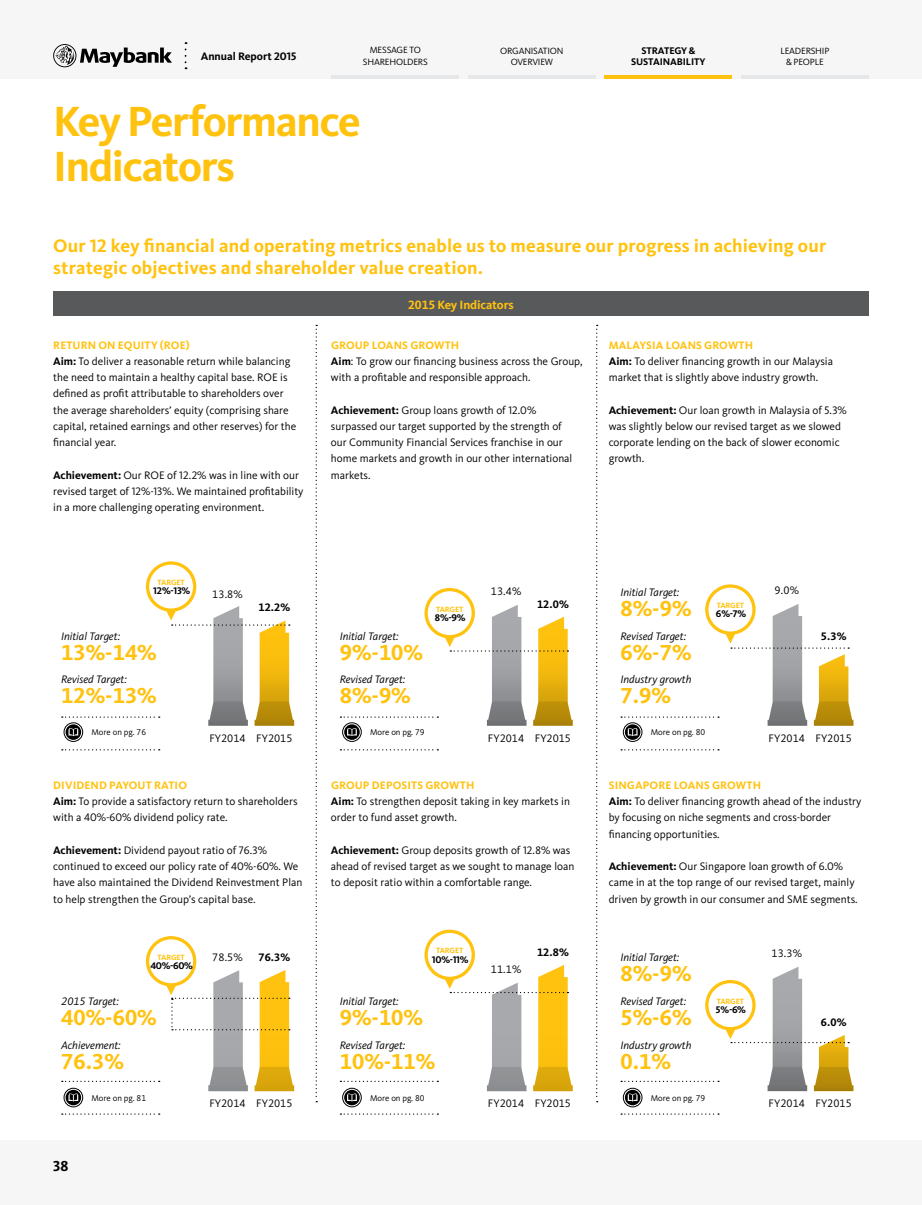
<style>
.page{position:relative;width:922px;height:1205px;background:#fff}
.page>*{position:absolute;margin:0;border:0;box-sizing:border-box;transform-origin:0 0}
.t1{font:700 43.75px/45px "Kievit OT";letter-spacing:-.03em;color:#ffc20e}
.t2{font:700 22.5px "Kievit OT";color:#ffc20e}
.t3{font:700 18.75px/22.5px "Kievit OT";letter-spacing:.01em;color:#ffc20e}
.t4{font:700 15px "Kievit OT";color:#000}
.t5{font:700 12.5px "Kievit OT";letter-spacing:-.01em;color:#ffc20e}
.t6{font:11.25px/16.2px "Kievit OT";color:#000}
.t7{font:italic 11.25px "Kievit OT";color:#000}
.t8{font:700 11.25px "Kievit OT";color:#000}
.t9{font:700 10px/11.2px "Kievit OT";letter-spacing:-.015em;color:#000;text-align:center}
.t10{font:9.38px/11.2px "Kievit OT";letter-spacing:-.02em;color:#000;text-align:center}
.t11{font:8.75px "Kievit OT";color:#000}
.t12{font:700 7.88px "Kievit OT";letter-spacing:-.02em;color:#ffc20e}
.s1{font-weight:700;color:#ffc20e}
.s2{font-weight:700}
</style>
<div class="page">
<div style="left:0;top:0;width:921px;height:103px;background:#f6f6f6"></div>
<div style="left:0;top:1120px;width:921px;height:85px;background:#f6f6f6"></div>
<svg style="left:184px;top:42px;width:2px;height:27px"></svg>
<svg style="left:53px;top:44px;width:119px;height:23px"></svg>
<div style="left:0;top:79px;width:921px;height:1061px;background:#fff"></div>
<hr style="left:741px;top:75px;width:127px;height:4px;background:#e6e7e8">
<hr style="left:604px;top:75px;width:128px;height:4px;background:#ffc20e">
<hr style="left:468px;top:75px;width:127px;height:4px;background:#e6e7e8">
<hr style="left:331px;top:75px;width:128px;height:4px;background:#e6e7e8">
<svg style="left:315px;top:325px;width:2px;height:777px"></svg>
<svg style="left:596px;top:325px;width:1px;height:777px"></svg>
<svg style="left:624px;top:724px;width:16px;height:16px"></svg>
<div style="left:623px;top:722px;width:19px;height:20px;border:1px solid #000;border-radius:50%"></div>
<div style="left:624px;top:1090px;width:16px;height:15px;background:#000;border-radius:50%"></div>
<div style="left:623px;top:1088px;width:19px;height:19px;border:1px solid #000;border-radius:50%"></div>
<div style="left:66px;top:1090px;width:15px;height:15px;background:#000;border-radius:50%"></div>
<div style="left:64px;top:1088px;width:19px;height:19px;border:1px solid #000;border-radius:50%"></div>
<svg style="left:344px;top:724px;width:15px;height:16px"></svg>
<div style="left:342px;top:722px;width:19px;height:20px;border:1px solid #000;border-radius:50%"></div>
<svg style="left:344px;top:1090px;width:15px;height:15px"></svg>
<div style="left:342px;top:1088px;width:19px;height:19px;border:1px solid #000;border-radius:50%"></div>
<div style="left:53px;top:291px;width:815px;height:24px;background:#58595b"></div>
<svg style="left:66px;top:724px;width:15px;height:16px"></svg>
<div style="left:64px;top:722px;width:19px;height:20px;border:1px solid #000;border-radius:50%"></div>
<svg style="left:62px;top:749px;width:98px;height:1px"></svg>
<svg style="left:62px;top:561px;width:232px;height:175px"></svg>
<svg style="left:62px;top:1113px;width:98px;height:1px"></svg>
<svg style="left:340px;top:749px;width:98px;height:1px"></svg>
<svg style="left:340px;top:588px;width:232px;height:148px"></svg>
<svg style="left:340px;top:1113px;width:98px;height:1px"></svg>
<svg style="left:340px;top:929px;width:232px;height:172px"></svg>
<svg style="left:621px;top:749px;width:97px;height:1px"></svg>
<svg style="left:621px;top:584px;width:232px;height:152px"></svg>
<svg style="left:621px;top:1113px;width:97px;height:1px"></svg>
<svg style="left:621px;top:966px;width:232px;height:135px"></svg>
<svg style="left:62px;top:936px;width:232px;height:165px"></svg>
<p class="t8" style="left:201px;top:49px;width:97px">Annual Report 2015</p>
<p class="t10" style="left:363px;top:45px;width:66px">MESSAGE TO<br>SHAREHOLDERS</p>
<p class="t10" style="left:500px;top:45px;width:65px">ORGANISATION<br>OVERVIEW</p>
<p class="t9" style="left:631px;top:45px;width:76px">STRATEGY &amp;<br>SUSTAINABILITY</p>
<p class="t10" style="left:780px;top:45px;width:50px">LEADERSHIP &amp; PEOPLE</p>
<p class="t1" style="left:53px;top:99px;width:309px">Key Performance<br>Indicators</p>
<p class="t3" style="left:53px;top:234px;width:774px">Our 12 key financial and operating metrics enable us to measure our progress in achieving our strategic objectives and shareholder value creation.</p>
<p class="t5" style="left:408px;top:298px;width:107px">2015 Key Indicators</p>
<p class="t6" style="left:53px;top:337px;width:244px"><span class="s1">RETURN ON EQUITY (ROE)<br></span><span class="s2">Aim:</span> To deliver a reasonable return while balancing the need to maintain a healthy capital base. ROE is defined as profit attributable to shareholders over the average shareholders’ equity (comprising share capital, retained earnings and other reserves) for the financial year.</p>
<p class="t6" style="left:53px;top:467px;width:252px"><span class="s2">Achievement:</span> Our ROE of 12.2% was in line with our revised target of 12%-13%. We maintained profitability in a more challenging operating environment.</p>
<p class="t6" style="left:331px;top:337px;width:253px"><span class="s1">GROUP LOANS GROWTH<br></span><span class="s2">Aim</span>: To grow our financing business across the Group, with a profitable and responsible approach.</p>
<p class="t6" style="left:331px;top:402px;width:243px"><span class="s2">Achievement:</span> Group loans growth of 12.0% surpassed our target supported by the strength of our Community Financial Services franchise in our home markets and growth in our other international markets.</p>
<p class="t6" style="left:608px;top:337px;width:226px"><span class="s1">MALAYSIA LOANS GROWTH<br></span><span class="s2">Aim:</span> To deliver financing growth in our Malaysia market that is slightly above industry growth.</p>
<p class="t6" style="left:608px;top:402px;width:239px"><span class="s2">Achievement:</span> Our loan growth in Malaysia of 5.3% was slightly below our revised target as we slowed corporate lending on the back of slower economic growth.</p>
<p class="t12" style="left:157px;top:578px;width:29px">TARGET</p>
<p class="t9" style="left:153px;top:585px;width:39px">12%-13%</p>
<p class="t6" style="left:212px;top:586px;width:32px">13.8%</p>
<p class="t7" style="left:61px;top:629px;width:60px">Initial Target:</p>
<p class="t2" style="left:61px;top:639px;width:97px">13%-14%</p>
<p class="t7" style="left:61px;top:673px;width:67px">Revised Target:</p>
<p class="t2" style="left:61px;top:682px;width:97px">12%-13%</p>
<p class="t8" style="left:258px;top:601px;width:33px">12.2%</p>
<p class="t7" style="left:340px;top:629px;width:60px">Initial Target:</p>
<p class="t2" style="left:340px;top:639px;width:85px">9%-10%</p>
<p class="t7" style="left:340px;top:673px;width:67px">Revised Target:</p>
<p class="t2" style="left:340px;top:682px;width:73px">8%-9%</p>
<p class="t12" style="left:436px;top:604px;width:29px">TARGET</p>
<p class="t9" style="left:435px;top:612px;width:32px">8%-9%</p>
<p class="t6" style="left:490px;top:583px;width:32px">13.4%</p>
<p class="t8" style="left:537px;top:598px;width:33px">12.0%</p>
<p class="t7" style="left:620px;top:585px;width:60px">Initial Target:</p>
<p class="t2" style="left:620px;top:595px;width:73px">8%-9%</p>
<p class="t7" style="left:620px;top:629px;width:67px">Revised Target:</p>
<p class="t2" style="left:620px;top:639px;width:73px">6%-7%</p>
<p class="t7" style="left:620px;top:673px;width:72px">Industry growth</p>
<p class="t2" style="left:620px;top:682px;width:52px">7.9%</p>
<p class="t12" style="left:716px;top:601px;width:29px">TARGET</p>
<p class="t9" style="left:715px;top:608px;width:32px">6%-7%</p>
<p class="t6" style="left:774px;top:582px;width:26px">9.0%</p>
<p class="t8" style="left:820px;top:630px;width:27px">5.3%</p>
<p class="t11" style="left:91px;top:727px;width:56px">More on pg. 76</p>
<p class="t6" style="left:209px;top:730px;width:85px">FY2014 FY2015</p>
<p class="t11" style="left:370px;top:727px;width:56px">More on pg. 79</p>
<p class="t6" style="left:488px;top:730px;width:85px">FY2014 FY2015</p>
<p class="t11" style="left:650px;top:727px;width:56px">More on pg. 80</p>
<p class="t6" style="left:768px;top:730px;width:85px">FY2014 FY2015</p>
<p class="t6" style="left:53px;top:777px;width:246px"><span class="s1">DIVIDEND PAYOUT RATIO<br></span><span class="s2">Aim:</span> To provide a satisfactory return to shareholders with a 40%-60% dividend policy rate.</p>
<p class="t6" style="left:53px;top:842px;width:250px"><span class="s2">Achievement:</span> Dividend payout ratio of 76.3% continued to exceed our policy rate of 40%-60%. We have also maintained the Dividend Reinvestment Plan to help strengthen the Group’s capital base.</p>
<p class="t6" style="left:331px;top:777px;width:240px"><span class="s1">GROUP DEPOSITS GROWTH<br></span><span class="s2">Aim:</span> To strengthen deposit taking in key markets in order to fund asset growth.</p>
<p class="t6" style="left:331px;top:842px;width:245px"><span class="s2">Achievement:</span> Group deposits growth of 12.8% was ahead of revised target as we sought to manage loan to deposit ratio within a comfortable range.</p>
<p class="t6" style="left:608px;top:777px;width:254px"><span class="s1">SINGAPORE LOANS GROWTH<br></span><span class="s2">Aim:</span> To deliver financing growth ahead of the industry by focusing on niche segments and cross-border financing opportunities.</p>
<p class="t6" style="left:608px;top:858px;width:250px"><span class="s2">Achievement:</span> Our Singapore loan growth of 6.0% came in at the top range of our revised target, mainly driven by growth in our consumer and SME segments.</p>
<p class="t12" style="left:157px;top:952px;width:29px">TARGET</p>
<p class="t9" style="left:150px;top:960px;width:44px">40%-60%</p>
<p class="t7" style="left:61px;top:994px;width:59px">2015 Target:</p>
<p class="t2" style="left:61px;top:1004px;width:97px">40%-60%</p>
<p class="t7" style="left:61px;top:1038px;width:61px">Achievement:</p>
<p class="t2" style="left:61px;top:1048px;width:64px">76.3%</p>
<p class="t6" style="left:212px;top:949px;width:32px">78.5%</p>
<p class="t8" style="left:258px;top:950px;width:33px">76.3%</p>
<p class="t12" style="left:436px;top:946px;width:29px">TARGET</p>
<p class="t9" style="left:432px;top:954px;width:38px">10%-11%</p>
<p class="t7" style="left:340px;top:994px;width:60px">Initial Target:</p>
<p class="t2" style="left:340px;top:1004px;width:85px">9%-10%</p>
<p class="t7" style="left:340px;top:1038px;width:67px">Revised Target:</p>
<p class="t2" style="left:340px;top:1048px;width:97px">10%-11%</p>
<p class="t6" style="left:490px;top:961px;width:32px">11.1%</p>
<p class="t8" style="left:537px;top:946px;width:33px">12.8%</p>
<p class="t7" style="left:620px;top:951px;width:60px">Initial Target:</p>
<p class="t2" style="left:620px;top:960px;width:73px">8%-9%</p>
<p class="t7" style="left:620px;top:994px;width:67px">Revised Target:</p>
<p class="t2" style="left:620px;top:1004px;width:73px">5%-6%</p>
<p class="t7" style="left:620px;top:1038px;width:72px">Industry growth</p>
<p class="t2" style="left:620px;top:1048px;width:52px">0.1%</p>
<p class="t12" style="left:716px;top:996px;width:29px">TARGET</p>
<p class="t9" style="left:715px;top:1004px;width:32px">5%-6%</p>
<p class="t6" style="left:771px;top:945px;width:32px">13.3%</p>
<p class="t8" style="left:820px;top:1016px;width:27px">6.0%</p>
<p class="t11" style="left:91px;top:1093px;width:56px">More on pg. 81</p>
<p class="t6" style="left:209px;top:1095px;width:85px">FY2014 FY2015</p>
<p class="t11" style="left:370px;top:1093px;width:56px">More on pg. 80</p>
<p class="t6" style="left:488px;top:1095px;width:85px">FY2014 FY2015</p>
<p class="t11" style="left:650px;top:1093px;width:56px">More on pg. 79</p>
<p class="t6" style="left:768px;top:1095px;width:85px">FY2014 FY2015</p>
<p class="t4" style="left:53px;top:1157px;width:17px">38</p>
</div>
